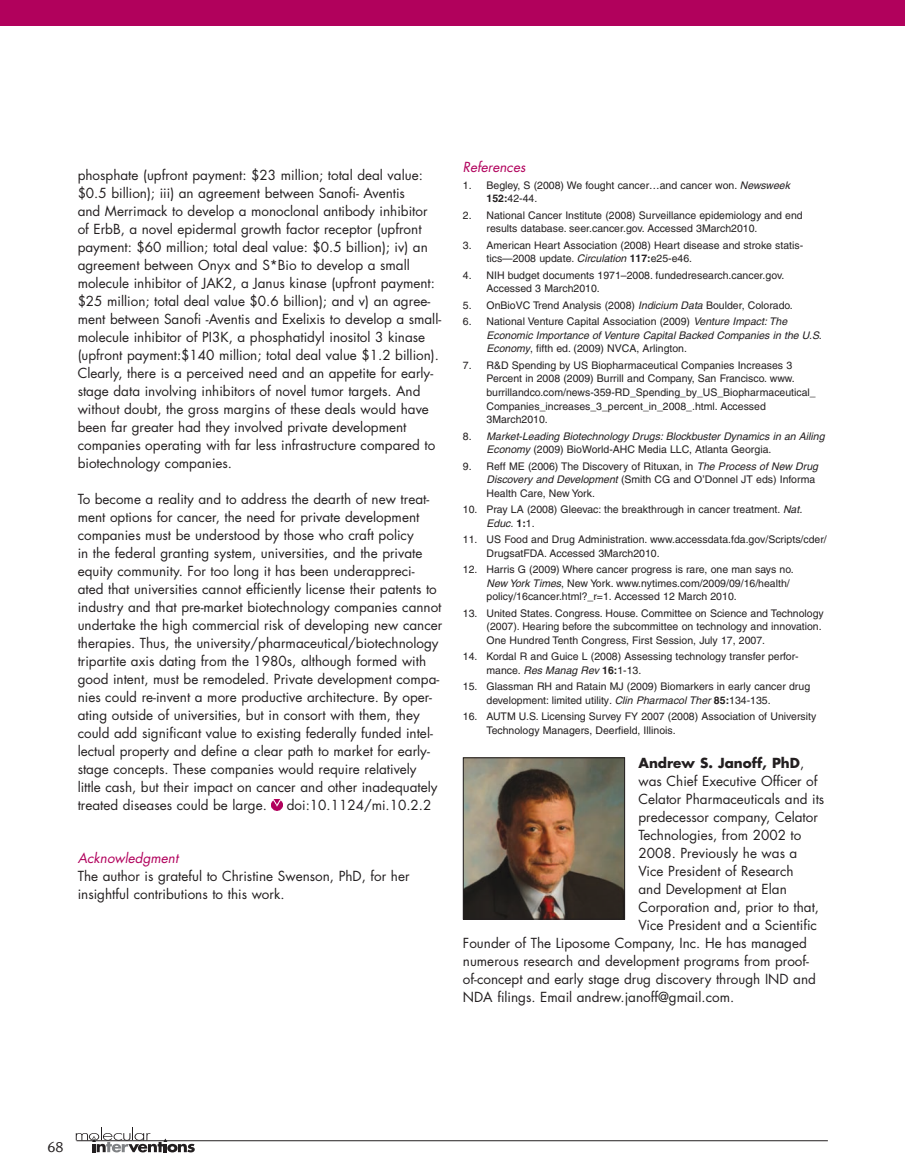
<style>
.page{position:relative;width:905px;height:1175px;background:#fff}
.page>*{position:absolute;margin:0;border:0;box-sizing:border-box;transform-origin:0 0}
.t1{font:15px "Meta";color:#231f20}
.t2{font:13.5px/18px "Futura";color:#231f20}
.t3{font:italic 13.5px "Futura";color:#b1015c}
.t4{font:700 13.5px "Futura";color:#231f20}
.t5{font:10.5px/13.5px "Helvetica";color:#231f20}
.t6{font:italic 10.5px/13.5px "Helvetica";color:#231f20}
.s1{font-style:italic}
.s2{font-weight:700}
.s3{font-style:normal}
.s4{font-weight:400}
</style>
<div class="page">
<svg style="left:76px;top:1127px;width:119px;height:25px"></svg>
<hr style="left:77px;top:1140px;width:750px;height:1px;background:#231f20">
<div style="left:0;top:0;width:904px;height:25px;background:#b1015c"></div>
<img style="left:465px;top:759px;width:158px;height:158px">
<div style="left:463px;top:757px;width:162px;height:162px;border:1px solid #231f20"></div>
<svg style="left:271px;top:799px;width:11px;height:11px"></svg>
<p class="t2" style="left:78px;top:166px;width:365px">phosphate (upfront payment: $23 million; total deal value: $0.5 billion); iii) an agreement between Sanofi- Aventis<br>and Merrimack to develop a monoclonal antibody inhibitor of ErbB, a novel epidermal growth factor receptor (upfront payment: $60 million; total deal value: $0.5 billion); iv) an agreement between Onyx and S*Bio to develop a small molecule inhibitor of JAK2, a Janus kinase (upfront payment: $25 million; total deal value $0.6 billion); and v) an agree&shy;ment between Sanofi -Aventis and Exelixis to develop a small&shy;molecule inhibitor of PI3K, a phosphatidyl inositol 3 kinase (upfront payment:$140 million; total deal value $1.2 billion).<br>Clearly, there is a perceived need and an appetite for early&shy;stage data involving inhibitors of novel tumor targets. And without doubt, the gross margins of these deals would have been far greater had they involved private development companies operating with far less infrastructure compared to biotechnology companies.</p>
<p class="t2" style="left:78px;top:490px;width:366px">To become a reality and to address the dearth of new treat&shy;ment options for cancer, the need for private development companies must be understood by those who craft policy<br>in the federal granting system, universities, and the private equity community. For too long it has been underappreci&shy;ated that universities cannot efficiently license their patents to industry and that pre-market biotechnology companies cannot undertake the high commercial risk of developing new cancer therapies. Thus, the university/pharmaceutical/biotechnology tripartite axis dating from the 1980s, although formed with good intent, must be remodeled. Private development compa&shy;nies could re-invent a more productive architecture. By oper&shy;ating outside of universities, but in consort with them, they could add significant value to existing federally funded intel&shy;lectual property and define a clear path to market for early&shy;stage concepts. These companies would require relatively little cash, but their impact on cancer and other inadequately treated diseases could be large.</p>
<p class="t2" style="left:287px;top:796px;width:146px">doi:10.1124/mi.10.2.2</p>
<p class="t3" style="left:78px;top:849px;width:102px">Acknowledgment</p>
<p class="t2" style="left:78px;top:867px;width:333px">The author is grateful to Christine Swenson, PhD, for her insightful contributions to this work.</p>
<p class="t3" style="left:463px;top:158px;width:64px">References</p>
<p class="t5" style="left:486px;top:178px;width:305px;text-indent:-24px">1. Begley, S (2008) We fought cancer…and cancer won. <span class="s1">Newsweek<br></span><span class="s2">152:</span>42-44.</p>
<p class="t5" style="left:486px;top:208px;width:318px;text-indent:-24px">2. National Cancer Institute (2008) Surveillance epidemiology and end results database. seer.cancer.gov. Accessed 3March2010.</p>
<p class="t5" style="left:486px;top:238px;width:318px;text-indent:-24px">3. American Heart Association (2008) Heart disease and stroke statis&shy;tics—2008 update. <span class="s1">Circulation</span> <span class="s2">117:</span>e25-e46.</p>
<p class="t5" style="left:486px;top:268px;width:299px;text-indent:-24px">4. NIH budget documents 1971–2008. fundedresearch.cancer.gov.<br>Accessed 3 March2010.</p>
<p class="t5" style="left:463px;top:298px;width:331px">5. OnBioVC Trend Analysis (2008) <span class="s1">Indicium Data</span> Boulder, Colorado.</p>
<p class="t6" style="left:486px;top:315px;width:337px;text-indent:-24px"><span class="s3">6. National Venture Capital Association (2009)</span> Venture Impact: The<br>Economic Importance of Venture Capital Backed Companies in the U.S.<br>Economy<span class="s3">, fifth ed. (2009) NVCA, Arlington.</span></p>
<p class="t5" style="left:486px;top:358px;width:331px;text-indent:-24px">7. R&amp;D Spending by US Biopharmaceutical Companies Increases 3<br>Percent in 2008 (2009) Burrill and Company, San Francisco. www. burrillandco.com/news-359-RD_Spending_by_US_Biopharmaceutical_ Companies_increases_3_percent_in_2008_.html. Accessed 3March2010.</p>
<p class="t6" style="left:486px;top:429px;width:339px;text-indent:-24px"><span class="s3">8.</span> Market-Leading Biotechnology Drugs: Blockbuster Dynamics in an Ailing<br>Economy <span class="s3">(2009) BioWorld-AHC Media LLC, Atlanta Georgia.</span></p>
<p class="t5" style="left:486px;top:459px;width:333px;text-indent:-24px">9. Reff ME (2006) The Discovery of Rituxan, in <span class="s1">The Process of New Drug<br>Discovery and Development</span> (Smith CG and O’Donnel JT eds) Informa<br>Health Care, New York.</p>
<p class="t5" style="left:486px;top:502px;width:317px;text-indent:-24px">10. Pray LA (2008) Gleevac: the breakthrough in cancer treatment. <span class="s1">Nat.<br>Educ.</span> <span class="s2">1:</span>1.</p>
<p class="t5" style="left:486px;top:533px;width:342px;text-indent:-24px">11. US Food and Drug Administration. www.accessdata.fda.gov/Scripts/cder/<br>DrugsatFDA. Accessed 3March2010.</p>
<p class="t5" style="left:486px;top:563px;width:309px;text-indent:-24px">12. Harris G (2009) Where cancer progress is rare, one man says no.<br><span class="s1">New York Times</span>, New York. www.nytimes.com/2009/09/16/health/ policy/16cancer.html?_r=1. Accessed 12 March 2010.</p>
<p class="t5" style="left:486px;top:606px;width:339px;text-indent:-24px">13. United States. Congress. House. Committee on Science and Technology (2007). Hearing before the subcommittee on technology and innovation.<br>One Hundred Tenth Congress, First Session, July 17, 2007.</p>
<p class="t5" style="left:486px;top:650px;width:313px;text-indent:-24px">14. Kordal R and Guice L (2008) Assessing technology transfer perfor&shy;mance. <span class="s1">Res Manag Rev</span> <span class="s2">16:</span>1-13.</p>
<p class="t5" style="left:486px;top:680px;width:325px;text-indent:-24px">15. Glassman RH and Ratain MJ (2009) Biomarkers in early cancer drug development: limited utility<span class="s1">. Clin Pharmacol Ther</span> <span class="s2">85:</span>134-135.</p>
<p class="t5" style="left:486px;top:710px;width:331px;text-indent:-24px">16. AUTM U.S. Licensing Survey FY 2007 (2008) Association of University<br>Technology Managers, Deerfield, Illinois.</p>
<p class="t4" style="left:638px;top:754px;width:167px">Andrew S. Janoff, PhD<span class="s4">,</span></p>
<p class="t2" style="left:638px;top:772px;width:180px">was Chief Executive Officer of</p>
<p class="t2" style="left:638px;top:790px;width:187px">Celator Pharmaceuticals and its</p>
<p class="t2" style="left:638px;top:808px;width:181px">predecessor company, Celator</p>
<p class="t2" style="left:638px;top:826px;width:164px">Technologies, from 2002 to</p>
<p class="t2" style="left:638px;top:844px;width:160px">2008. Previously he was a</p>
<p class="t2" style="left:638px;top:862px;width:157px">Vice President of Research</p>
<p class="t2" style="left:638px;top:880px;width:150px">and Development at Elan</p>
<p class="t2" style="left:638px;top:898px;width:182px">Corporation and, prior to that,</p>
<p class="t2" style="left:638px;top:916px;width:180px">Vice President and a Scientific</p>
<p class="t2" style="left:463px;top:934px;width:345px">Founder of The Liposome Company, Inc. He has managed</p>
<p class="t2" style="left:463px;top:952px;width:347px">numerous research and development programs from proof-</p>
<p class="t2" style="left:463px;top:970px;width:354px">of-concept and early stage drug discovery through IND and</p>
<p class="t2" style="left:463px;top:988px;width:273px">NDA filings. Email andrew.janoff@gmail.com.</p>
<p class="t1" style="left:47px;top:1137px;width:18px">68</p>
</div>
